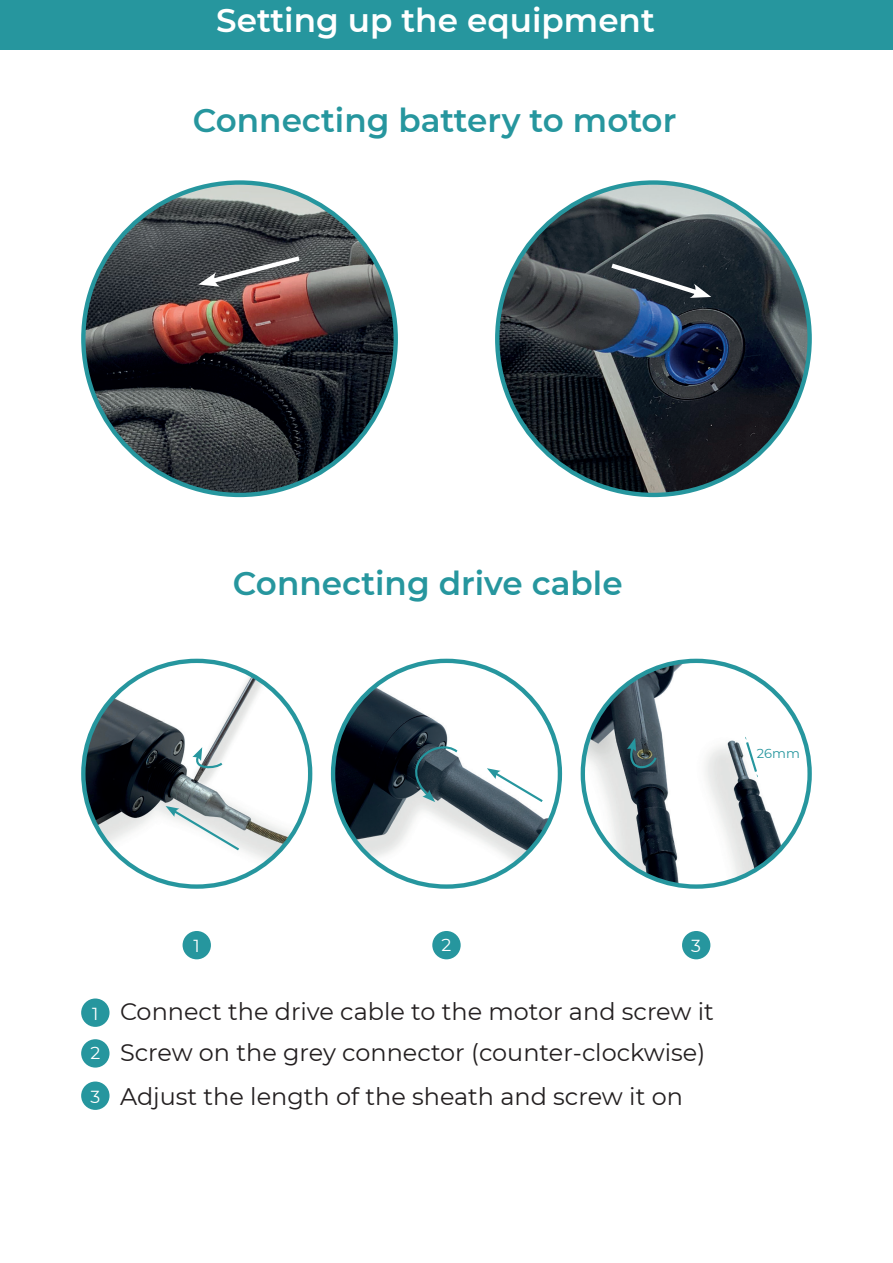
<style>
.page{position:relative;width:893px;height:1263px;background:#fff}
.page>*{position:absolute;margin:0;border:0;box-sizing:border-box;transform-origin:0 0}
.t1{font:600 32.7px "Montserrat";color:#26969e}
.t2{font:600 32.7px "Montserrat";color:#fff}
.t3{font:23.85px/41.2px "Montserrat";color:#231f20}
.t4{font:17.4px "Montserrat";color:#fff}
.t5{font:13.05px "Montserrat";color:#26969e}
</style>
<div class="page">
<img style="left:83px;top:183px;width:313px;height:312px;border-radius:156px">
<img style="left:497px;top:183px;width:313px;height:312px;border-radius:156px">
<div style="left:183px;top:931px;width:28px;height:28px;background:#26969e;border-radius:50%"></div>
<div style="left:81px;top:998px;width:29px;height:29px;background:#26969e;border-radius:50%"></div>
<div style="left:432px;top:931px;width:29px;height:28px;background:#26969e;border-radius:50%"></div>
<div style="left:81px;top:1081px;width:29px;height:29px;background:#26969e;border-radius:50%"></div>
<div style="left:682px;top:931px;width:28px;height:28px;background:#26969e;border-radius:50%"></div>
<div style="left:81px;top:1039px;width:29px;height:28px;background:#26969e;border-radius:50%"></div>
<svg style="left:198px;top:253px;width:106px;height:34px"></svg>
<svg style="left:607px;top:260px;width:104px;height:39px"></svg>
<div style="left:0;top:0;width:893px;height:49px;background:#26969e"></div>
<img style="left:83px;top:661px;width:227px;height:225px">
<img style="left:333px;top:661px;width:227px;height:225px">
<img style="left:583px;top:661px;width:227px;height:225px">
<svg style="left:166px;top:806px;width:76px;height:46px"></svg>
<svg style="left:487px;top:768px;width:58px;height:36px"></svg>
<svg style="left:744px;top:737px;width:15px;height:40px"></svg>
<svg style="left:191px;top:747px;width:34px;height:23px"></svg>
<svg style="left:395px;top:737px;width:65px;height:65px"></svg>
<svg style="left:625px;top:738px;width:33px;height:35px"></svg>
<h1 class="t2" style="left:216px;top:-3px;width:440px">Setting up the equipment</h1>
<h1 class="t1" style="left:193px;top:97px;width:485px">Connecting battery to motor</h1>
<h1 class="t1" style="left:233px;top:560px;width:391px">Connecting drive cable</h1>
<p class="t5" style="left:757px;top:744px;width:44px">26mm</p>
<p class="t4" style="left:92px;top:1001px;width:8px">1</p>
<p class="t4" style="left:90px;top:1040px;width:11px">2</p>
<p class="t4" style="left:90px;top:1084px;width:11px">3</p>
<p class="t4" style="left:193px;top:934px;width:8px">1</p>
<p class="t4" style="left:442px;top:932px;width:11px">2</p>
<p class="t4" style="left:691px;top:934px;width:11px">3</p>
<p class="t3" style="left:120px;top:990px;width:595px">Connect the drive cable to the motor and screw it<br>Screw on the grey connector (counter-clockwise)</p>
<p class="t3" style="left:120px;top:1075px;width:564px">Adjust the length of the sheath and screw it on</p>
</div>
